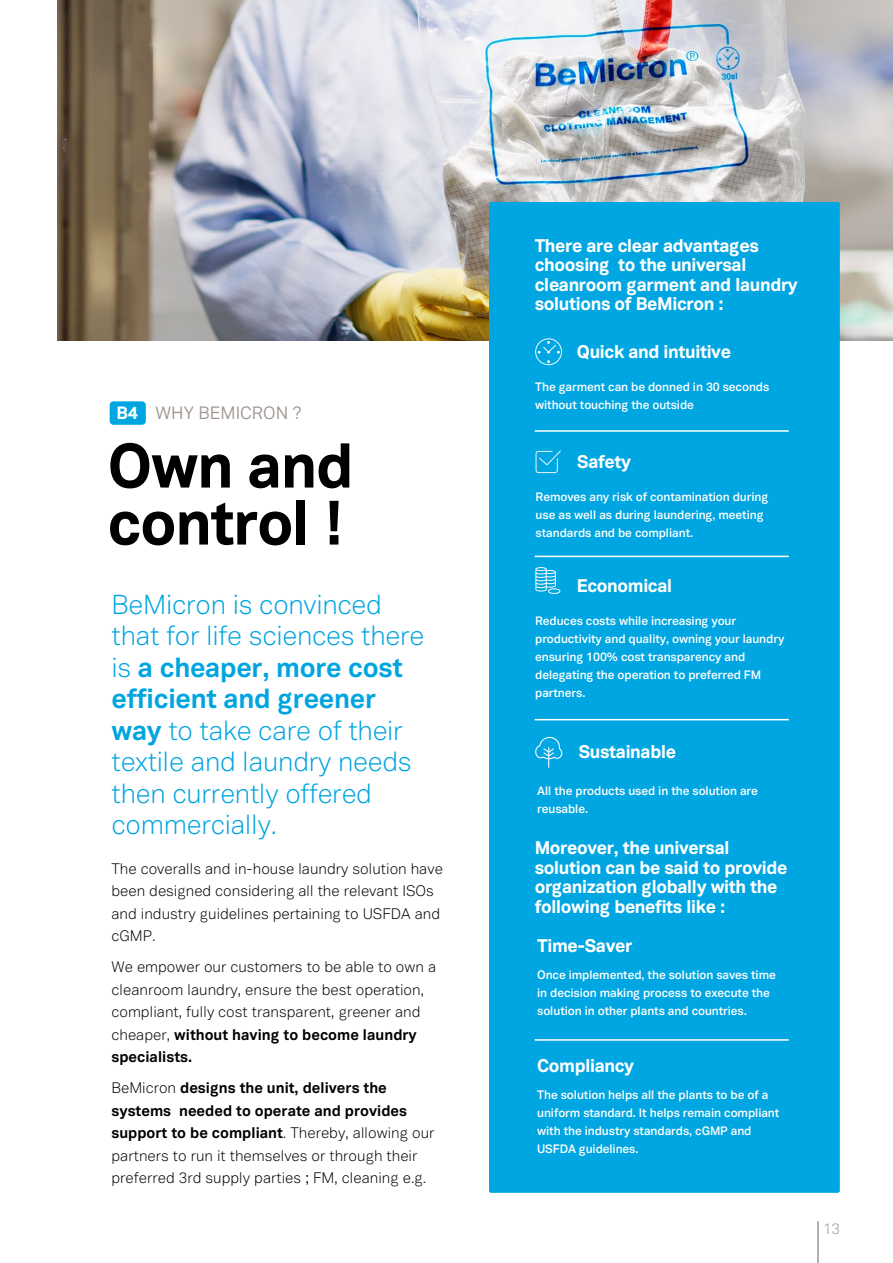
<style>
.page{position:relative;width:893px;height:1263px;background:#fff}
.page>*{position:absolute;margin:0;border:0;box-sizing:border-box;transform-origin:0 0}
.t1{font:800 61.5px/57px "Vaud";letter-spacing:-.02em;color:#000}
.t2{font:300 27px/31.5px "Vaud";letter-spacing:-.01em;color:#00a5e0}
.t3{font:800 18px/19.5px "Vaud";letter-spacing:-.02em;color:#fff}
.t4{font:17.55px "Vaud";color:#a0938f}
.t5{font:800 17.55px "Vaud";color:#fff}
.t6{font:300 15px/22.5px "Vaud";color:#000}
.t7{font:300 15px "Vaud";color:#a0938f}
.t8{font:600 12px/18px "Vaud";letter-spacing:-.01em;color:#fff}
.s1{font-weight:700}
</style>
<div class="page">
<hr style="left:817px;top:1221px;width:2px;height:42px;background:#a0938f">
<img style="left:58px;top:0;width:835px;height:341px">
<div style="left:489px;top:202px;width:351px;height:991px;background:#00a6e1;border-radius:2px"></div>
<svg style="left:536px;top:451px;width:25px;height:22px"></svg>
<svg style="left:535px;top:567px;width:25px;height:27px"></svg>
<svg style="left:535px;top:737px;width:27px;height:31px"></svg>
<svg style="left:535px;top:338px;width:27px;height:27px"></svg>
<hr style="left:535px;top:556px;width:254px;height:1px;background:#fff">
<hr style="left:535px;top:430px;width:254px;height:2px;background:#fff">
<hr style="left:535px;top:719px;width:254px;height:1px;background:#fff">
<hr style="left:535px;top:1039px;width:254px;height:2px;background:#fff">
<div style="left:110px;top:401px;width:36px;height:24px;background:#00a6e1;border-radius:4px"></div>
<h3 class="t4" style="left:156px;top:403px;width:148px">WHY BEMICRON ?</h3>
<h3 class="t5" style="left:116px;top:402px;width:23px">B4</h3>
<h1 class="t1" style="left:108px;top:437px;width:248px">Own and control !</h1>
<h2 class="t2" style="left:111px;top:589px;width:314px">BeMicron is convinced that for life sciences there is <span class="s1">a cheaper, more cost efficient and greener way</span> to take care of their textile and laundry needs then currently offered commercially.</h2>
<p class="t6" style="left:111px;top:857px;width:333px">The coveralls and in-house laundry solution have been designed considering all the relevant ISOs and industry guidelines pertaining to USFDA and cGMP.</p>
<p class="t6" style="left:111px;top:956px;width:326px">We empower our customers to be able to own a cleanroom laundry, ensure the best operation, compliant, fully cost transparent, greener and cheaper, <span class="s1">without having to become laundry specialists.</span></p>
<p class="t6" style="left:111px;top:1077px;width:325px">BeMicron <span class="s1">designs the unit, delivers the systems needed to operate and provides support to be compliant</span>. Thereby, allowing our partners to run it themselves or through their preferred 3rd supply parties ; FM, cleaning e.g.</p>
<h3 class="t3" style="left:535px;top:235px;width:265px">There are clear advantages choosing to the universal cleanroom garment and laundry solutions of BeMicron :</h3>
<h3 class="t3" style="left:577px;top:342px;width:155px">Quick and intuitive</h3>
<p class="t8" style="left:535px;top:378px;width:236px">The garment can be donned in 30 seconds without touching the outside</p>
<h3 class="t3" style="left:577px;top:451px;width:55px">Safety</h3>
<p class="t8" style="left:536px;top:487px;width:234px">Removes any risk of contamination during use as well as during laundering, meeting standards and be compliant.</p>
<h3 class="t3" style="left:577px;top:576px;width:97px">Economical</h3>
<p class="t8" style="left:535px;top:612px;width:251px">Reduces costs while increasing your productivity and quality, owning your laundry ensuring 100% cost transparency and delegating the operation to preferred FM partners.</p>
<h3 class="t3" style="left:579px;top:741px;width:99px">Sustainable</h3>
<p class="t8" style="left:537px;top:782px;width:222px">All the products used in the solution are reusable.</p>
<h3 class="t3" style="left:535px;top:838px;width:254px">Moreover, the universal solution can be said to provide organization globally with the following benefits like :</h3>
<h3 class="t3" style="left:537px;top:936px;width:97px">Time-Saver</h3>
<p class="t8" style="left:537px;top:965px;width:240px">Once implemented, the solution saves time in decision making process to execute the solution in other plants and countries.</p>
<h3 class="t3" style="left:537px;top:1056px;width:98px">Compliancy</h3>
<p class="t8" style="left:537px;top:1085px;width:244px">The solution helps all the plants to be of a uniform standard. It helps remain compliant with the industry standards, cGMP and USFDA guidelines.</p>
<p class="t7" style="left:823px;top:1220px;width:18px">13</p>
</div>
